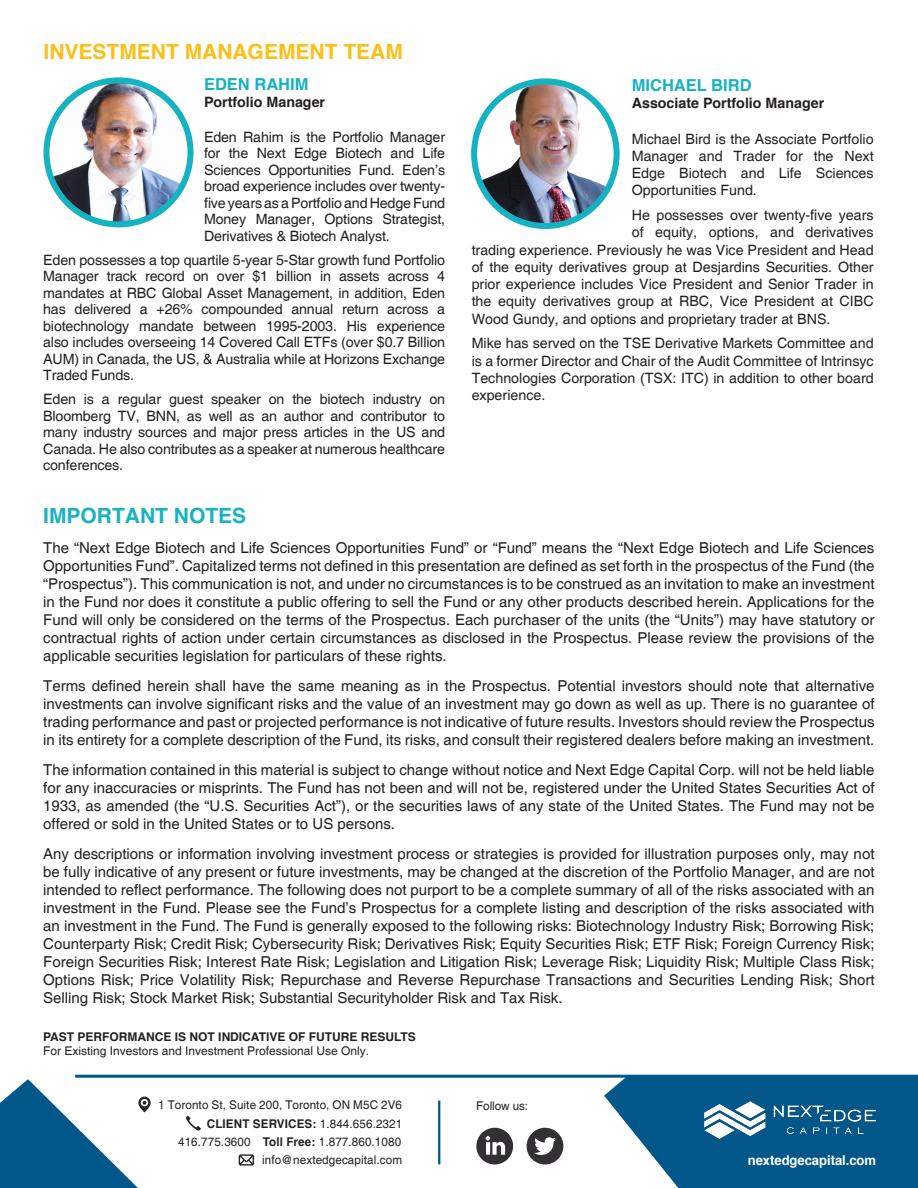
<style>
.page{position:relative;width:918px;height:1188px;background:#fff}
.page>*{position:absolute;margin:0;border:0;box-sizing:border-box;transform-origin:0 0}
.t1{font:700 21px "Helvetica";color:#fbbf17}
.text{font:700 21px "Helvetica";color:#18b2c1}
.t2{font:700 16.5px "Helvetica";color:#15b2c1}
.text-2{font:15px/18px "Helvetica";color:#231f20;text-align:justify}
.t3{font:14.25px/16.5px "Helvetica";color:#231f20;text-align:justify}
.t4{font:700 14.25px "Helvetica";color:#231f20}
.t5{font:700 13.5px "Helvetica";letter-spacing:-.005em;color:#fff}
.t6{font:12px "Helvetica";letter-spacing:.01em;color:#231f20}
.t7{font:700 12px "Helvetica";color:#231f20}
.s1{font-weight:400}
.s2{font-weight:700}
</style>
<div class="page">
<img style="left:46px;top:80px;width:144px;height:144px;border-radius:72px">
<div style="left:43px;top:77px;width:150px;height:150px;border:6px solid #15b2c1;border-radius:50%"></div>
<svg style="left:604px;top:1078px;width:314px;height:110px;background:#216c99"></svg>
<hr style="left:75px;top:1075px;width:843px;height:3px;background:#01578a">
<svg style="left:0;top:1079px;width:151px;height:109px"></svg>
<svg style="left:186px;top:1116px;width:15px;height:15px"></svg>
<svg style="left:239px;top:1154px;width:15px;height:12px"></svg>
<hr style="left:438px;top:1101px;width:2px;height:63px;background:#01578a">
<div style="left:476px;top:1128px;width:37px;height:37px;background:#333033;border-radius:50%"></div>
<svg style="left:486px;top:1136px;width:19px;height:19px"></svg>
<div style="left:527px;top:1128px;width:36px;height:36px;background:#333033;border-radius:50%"></div>
<svg style="left:534px;top:1137px;width:22px;height:18px"></svg>
<img style="left:704px;top:1101px;width:171px;height:38px">
<img style="left:474px;top:83px;width:143px;height:143px">
<div style="left:471px;top:78px;width:149px;height:151px;border:6px solid #15b2c1;border-radius:50%"></div>
<p class="t1" style="left:44px;top:35px;width:361px">INVESTMENT MANAGEMENT TEAM</p>
<p class="t2" style="left:204px;top:71px;width:106px">EDEN RAHIM</p>
<p class="t4" style="left:204px;top:91px;width:123px">Portfolio Manager</p>
<p class="t3" style="left:204px;top:129px;width:243px">Eden Rahim is the Portfolio Manager for the Next Edge Biotech and Life Sciences Opportunities Fund. Eden’s broad experience includes over twenty&shy;five years as a Portfolio and Hedge Fund Money Manager, Options Strategist, Derivatives &amp; Biotech Analyst.</p>
<p class="t3" style="left:43px;top:252px;width:403px">Eden possesses a top quartile 5-year 5-Star growth fund Portfolio Manager track record on over $1 billion in assets across 4 mandates at RBC Global Asset Management, in addition, Eden has delivered a +26% compounded annual return across a biotechnology mandate between 1995-2003. His experience also includes overseeing 14 Covered Call ETFs (over $0.7 Billion AUM) in Canada, the US, &amp; Australia while at Horizons Exchange Traded Funds.</p>
<p class="t3" style="left:43px;top:392px;width:403px">Eden is a regular guest speaker on the biotech industry on Bloomberg TV, BNN, as well as an author and contributor to many industry sources and major press articles in the US and Canada. He also contributes as a speaker at numerous healthcare conferences.</p>
<p class="t2" style="left:632px;top:72px;width:121px">MICHAEL BIRD</p>
<p class="t4" style="left:632px;top:92px;width:194px">Associate Portfolio Manager</p>
<p class="t3" style="left:632px;top:130px;width:243px;line-height:17.2px">Michael Bird is the Associate Portfolio Manager and Trader for the Next Edge Biotech and Life Sciences Opportunities Fund.</p>
<p class="t3" style="left:632px;top:207px;width:243px">He possesses over twenty-five years</p>
<p class="t3" style="left:632px;top:225px;width:243px">of equity, options, and derivatives</p>
<p class="t3" style="left:472px;top:242px;width:403px">trading experience. Previously he was Vice President and Head</p>
<p class="t3" style="left:472px;top:259px;width:404px">of the equity derivatives group at Desjardins Securities. Other</p>
<p class="t3" style="left:472px;top:276px;width:403px">prior experience includes Vice President and Senior Trader in</p>
<p class="t3" style="left:472px;top:294px;width:403px">the equity derivatives group at RBC, Vice President at CIBC</p>
<p class="t3" style="left:472px;top:311px;width:360px">Wood Gundy, and options and proprietary trader at BNS.</p>
<p class="t3" style="left:472px;top:335px;width:404px;line-height:17.2px">Mike has served on the TSE Derivative Markets Committee and is a former Director and Chair of the Audit Committee of Intrinsyc Technologies Corporation (TSX: ITC) in addition to other board experience.</p>
<p class="text" style="left:43px;top:499px;width:205px">IMPORTANT NOTES</p>
<p class="text-2" style="left:43px;top:539px;width:833px">The “Next Edge Biotech and Life Sciences Opportunities Fund” or “Fund” means the “Next Edge Biotech and Life Sciences Opportunities Fund”. Capitalized terms not defined in this presentation are defined as set forth in the prospectus of the Fund (the “Prospectus”). This communication is not, and under no circumstances is to be construed as an invitation to make an investment in the Fund nor does it constitute a public offering to sell the Fund or any other products described herein. Applications for the Fund will only be considered on the terms of the Prospectus. Each purchaser of the units (the “Units”) may have statutory or contractual rights of action under certain circumstances as disclosed in the Prospectus. Please review the provisions of the applicable securities legislation for particulars of these rights.</p>
<p class="text-2" style="left:43px;top:677px;width:833px">Terms defined herein shall have the same meaning as in the Prospectus. Potential investors should note that alternative investments can involve significant risks and the value of an investment may go down as well as up. There is no guarantee of trading performance and past or projected performance is not indicative of future results. Investors should review the Prospectus in its entirety for a complete description of the Fund, its risks, and consult their registered dealers before making an investment.</p>
<p class="text-2" style="left:43px;top:761px;width:833px">The information contained in this material is subject to change without notice and Next Edge Capital Corp. will not be held liable for any inaccuracies or misprints. The Fund has not been and will not be, registered under the United States Securities Act of 1933, as amended (the “U.S. Securities Act”), or the securities laws of any state of the United States. The Fund may not be offered or sold in the United States or to US persons.</p>
<p class="text-2" style="left:43px;top:845px;width:833px">Any descriptions or information involving investment process or strategies is provided for illustration purposes only, may not be fully indicative of any present or future investments, may be changed at the discretion of the Portfolio Manager, and are not intended to reflect performance. The following does not purport to be a complete summary of all of the risks associated with an investment in the Fund. Please see the Fund’s Prospectus for a complete listing and description of the risks associated with an investment in the Fund. The Fund is generally exposed to the following risks: Biotechnology Industry Risk; Borrowing Risk; Counterparty Risk; Credit Risk; Cybersecurity Risk; Derivatives Risk; Equity Securities Risk; ETF Risk; Foreign Currency Risk; Foreign Securities Risk; Interest Rate Risk; Legislation and Litigation Risk; Leverage Risk; Liquidity Risk; Multiple Class Risk; Options Risk; Price Volatility Risk; Repurchase and Reverse Repurchase Transactions and Securities Lending Risk; Short Selling Risk; Stock Market Risk; Substantial Securityholder Risk and Tax Risk.</p>
<p class="t7" style="left:43px;top:1027px;width:374px">PAST PERFORMANCE IS NOT INDICATIVE OF FUTURE RESULTS</p>
<p class="t6" style="left:43px;top:1044px;width:328px">For Existing Investors and Investment Professional Use Only.</p>
<p class="t6" style="left:158px;top:1098px;width:245px">1 Toronto St, Suite 200, Toronto, ON M5C 2V6</p>
<p class="t7" style="left:207px;top:1114px;width:197px">CLIENT SERVICES: <span class="s1">1.844.656.2321</span></p>
<p class="t6" style="left:262px;top:1153px;width:142px">info@nextedgecapital.com</p>
<p class="t6" style="left:263px;top:1135px;width:140px"><span class="s2">Toll Free:</span> 1.877.860.1080</p>
<p class="t6" style="left:178px;top:1135px;width:74px">416.775.3600</p>
<p class="t6" style="left:476px;top:1098px;width:53px">Follow us:</p>
<p class="t5" style="left:748px;top:1149px;width:130px">nextedgecapital.com</p>
</div>
